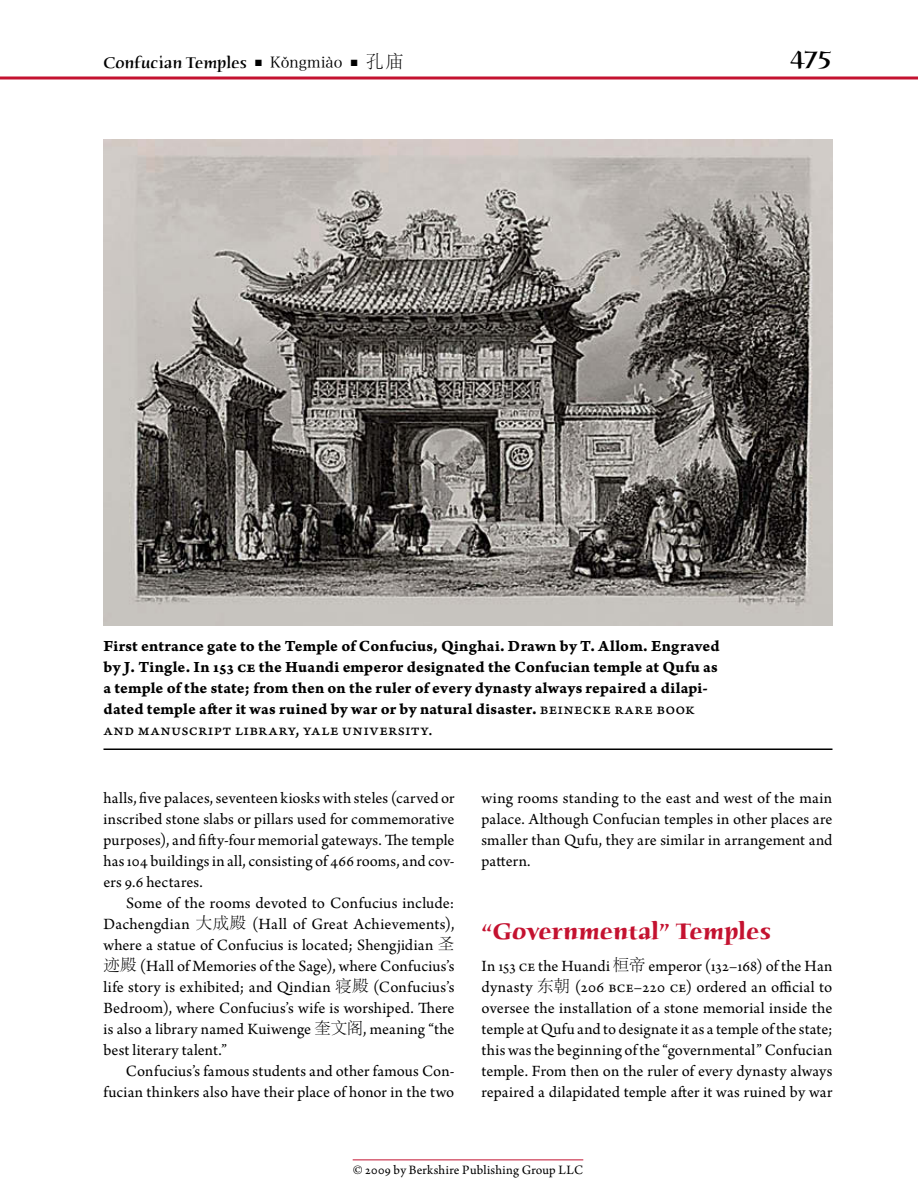
<style>
.page{position:relative;width:918px;height:1188px;background:#fff}
.page>*{position:absolute;margin:0;border:0;box-sizing:border-box;transform-origin:0 0}
.Folio{font:500 25.5px "Humana Serif ITC Std";color:#000}
.AHead{font:700 24px "Humana Serif ITC Std";letter-spacing:-.01em;color:#c41230}
.Text{font:16.5px/21px "Arno Pro";letter-spacing:.01em;color:#000;text-align:justify}
.TextFirst{font:16.5px/21px "Arno Pro";letter-spacing:.01em;color:#000;text-align:justify}
.t1{font:16.5px/21px "Arno Pro Bold Caption";letter-spacing:.01em;color:#000}
.RunheadRecto{font:500 16.5px "Humana Serif ITC Std";letter-spacing:.005em;color:#000}
.t2{font:13.5px "Arno Pro";letter-spacing:.02em;color:#000}
.s1{font-family:"Hira Min Pro N W3";font-weight:400;font-size:15px}
.s2{font-family:"Adobe Song Std";font-weight:300;font-size:18px}
.s3{font-family:"Arno Pro Caption"}
.s4{font-family:"Adobe Song Std";font-weight:300}
</style>
<div class="page">
<svg style="left:0;top:76px;width:918px;height:4px;background:#d24d63"></svg>
<hr style="left:353px;top:1160px;width:230px;height:1px;background:#c41230">
<hr style="left:104px;top:748px;width:728px;height:2px;background:#000">
<img style="left:104px;top:140px;width:728px;height:486px">
<p class="RunheadRecto" style="left:104px;top:53px;width:302px">Confucian Temples ■ <span class="s1">Kǒngmiào</span> ■ <span class="s2">孔庙</span></p>
<p class="Folio" style="left:790px;top:45px;width:44px">475</p>
<p class="t1" style="left:103px;top:636px;width:618px">First entrance gate to the Temple of Confucius, Qinghai. Drawn by T. Allom. Engraved by J. Tingle. In 153 ce the Huandi emperor designated the Confucian temple at Qufu as a temple of the state; from then on the ruler of every dynasty always repaired a dilapi&shy;dated temple after it was ruined by war or by natural disaster. <span class="s3">Beinecke Rare Book and Manuscript Library, Yale University.</span></p>
<p class="Text" style="left:104px;top:788px;width:353px">halls, five palaces, seventeen kiosks with steles (carved or inscribed stone slabs or pillars used for commemorative purposes), and fifty-four memorial gateways. The temple has 104 buildings in all, consisting of 466 rooms, and cov&shy;ers 9.6 hectares.</p>
<p class="Text" style="left:103px;top:893px;width:353px;text-indent:23px">Some of the rooms devoted to Confucius include:<br>Dachengdian <span class="s4">大成殿</span> (Hall of Great Achievements), where a statue of Confucius is located; Shengjidian <span class="s4">圣迹殿</span> (Hall of Memories of the Sage), where Confucius’s life story is exhibited; and Qindian <span class="s4">寝殿</span> (Confucius’s Bedroom), where Confucius’s wife is worshiped. There is also a library named Kuiwenge <span class="s4">奎文阁</span>, meaning “the best literary talent.”</p>
<p class="Text" style="left:103px;top:1061px;width:353px;text-align:right">Confucius’s famous students and other famous Con&shy;fucian thinkers also have their place of honor in the two</p>
<p class="Text" style="left:482px;top:788px;width:352px">wing rooms standing to the east and west of the main palace. Although Confucian temples in other places are smaller than Qufu, they are similar in arrangement and pattern.</p>
<p class="AHead" style="left:482px;top:917px;width:291px">“Governmental” Temples</p>
<p class="TextFirst" style="left:482px;top:956px;width:353px">In 153 ce the Huandi <span class="s4">桓帝</span> emperor (132–168) of the Han dynasty <span class="s4">东朝</span> (206 bce–220 ce) ordered an official to oversee the installation of a stone memorial inside the temple at Qufu and to designate it as a temple of the state; this was the beginning of the “governmental” Confucian temple. From then on the ruler of every dynasty always repaired a dilapidated temple after it was ruined by war</p>
<p class="t2" style="left:353px;top:1162px;width:232px">© 2009 by Berkshire Publishing Group LLC</p>
</div>
